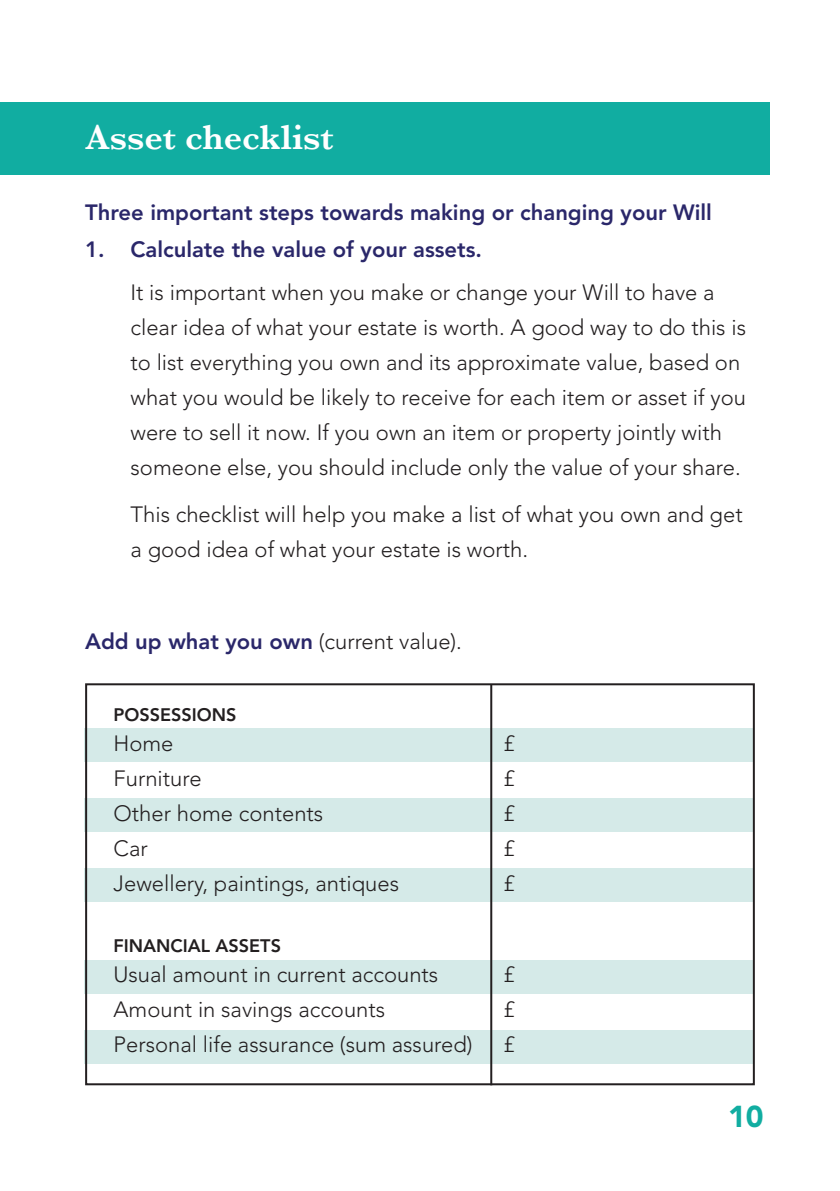
<style>
.page{position:relative;width:840px;height:1191px;background:#fff}
.page>*{position:absolute;margin:0;border:0;box-sizing:border-box;transform-origin:0 0}
.t1{font:600 36px "Baskerville";color:#fff}
.t2{font:900 30px "Avenir";color:#11ada1}
.t3{font:300 22px/35px "Avenir";color:#231f20}
.t4{font:800 22px "Avenir";color:#2a276a}
.t5{font:800 18px "Avenir";color:#231f20}
.s1{font-weight:300;color:#231f20}
</style>
<div class="page">
<div style="left:85px;top:728px;width:669px;height:34px;background:#d5eae8"></div>
<div style="left:85px;top:798px;width:669px;height:34px;background:#d5eae8"></div>
<div style="left:85px;top:868px;width:669px;height:34px;background:#d5eae8"></div>
<div style="left:85px;top:960px;width:669px;height:34px;background:#d5eae8"></div>
<div style="left:85px;top:1030px;width:669px;height:34px;background:#d5eae8"></div>
<div style="left:0;top:102px;width:769px;height:72px;background:#11ada1"></div>
<div style="left:85px;top:683px;width:669px;height:402px;border:2px solid #231f20"></div>
<hr style="left:490px;top:684px;width:2px;height:401px;background:#231f20">
<h1 class="t1" style="left:85px;top:116px;width:250px">Asset checklist</h1>
<p class="t4" style="left:85px;top:203px;width:628px">Three important steps towards making or changing your Will</p>
<p class="t4" style="left:85px;top:241px;width:398px">1. Calculate the value of your assets.</p>
<p class="t3" style="left:130px;top:275px;width:616px">It is important when you make or change your Will to have a clear idea of what your estate is worth. A good way to do this is to list everything you own and its approximate value, based on what you would be likely to receive for each item or asset if you were to sell it now. If you own an item or property jointly with someone else, you should include only the value of your share.</p>
<p class="t3" style="left:130px;top:497px;width:613px">This checklist will help you make a list of what you own and get a good idea of what your estate is worth.</p>
<p class="t4" style="left:85px;top:633px;width:378px">Add up what you own <span class="s1">(current value).</span></p>
<p class="t5" style="left:113px;top:707px;width:124px">POSSESSIONS</p>
<p class="t3" style="left:113px;top:726px;width:61px">Home</p>
<p class="t3" style="left:503px;top:726px;width:13px">£</p>
<p class="t3" style="left:113px;top:761px;width:90px">Furniture</p>
<p class="t3" style="left:503px;top:761px;width:13px">£</p>
<p class="t3" style="left:113px;top:796px;width:211px">Other home contents</p>
<p class="t3" style="left:503px;top:796px;width:13px">£</p>
<p class="t3" style="left:113px;top:830px;width:36px">Car</p>
<p class="t3" style="left:503px;top:830px;width:13px">£</p>
<p class="t3" style="left:113px;top:865px;width:287px">Jewellery, paintings, antiques</p>
<p class="t3" style="left:503px;top:865px;width:13px">£</p>
<p class="t5" style="left:113px;top:938px;width:169px">FINANCIAL ASSETS</p>
<p class="t3" style="left:113px;top:957px;width:326px">Usual amount in current accounts</p>
<p class="t3" style="left:503px;top:957px;width:13px">£</p>
<p class="t3" style="left:113px;top:992px;width:273px">Amount in savings accounts</p>
<p class="t3" style="left:503px;top:992px;width:13px">£</p>
<p class="t3" style="left:113px;top:1027px;width:360px">Personal life assurance (sum assured)</p>
<p class="t3" style="left:503px;top:1027px;width:13px">£</p>
<h2 class="t2" style="left:727px;top:1104px;width:37px">10</h2>
</div>
